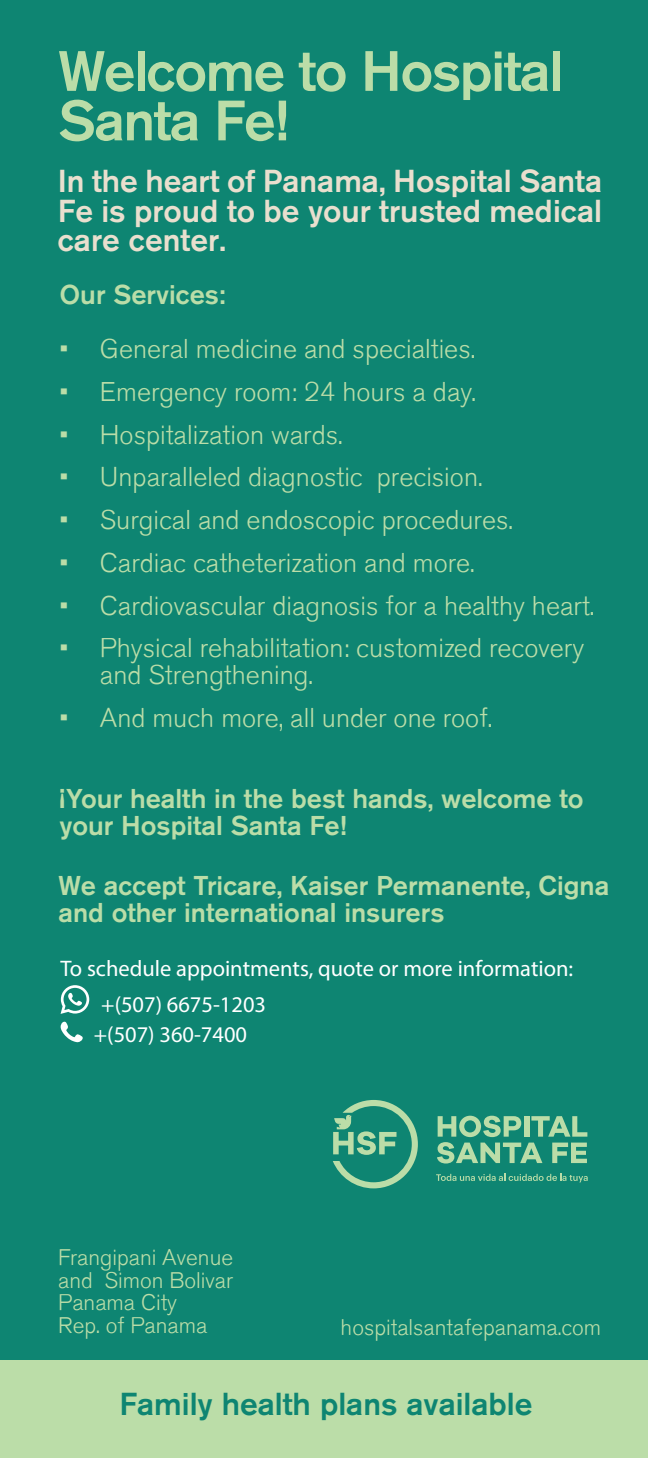
<style>
.page{position:relative;width:648px;height:1458px;background:#0e8572}
.page>*{position:absolute;margin:0;border:0;box-sizing:border-box;transform-origin:0 0}
.t1{font:500 56.25px/49.5px "Akzidenz Grotesk BQ";letter-spacing:-.025em;color:#bbdda8}
.t2{font:500 31.5px/29.2px "Akzidenz Grotesk BQ";color:#e9dfce;text-align:justify}
.t3{font:500 31.5px "Akzidenz Grotesk BQ";color:#0e8572}
.t4{font:300 27px/42.8px "Akzidenz Grotesk BQ";color:#bbdda8}
.t5{font:500 27px/27px "Akzidenz Grotesk BQ";color:#bbdda8}
.t6{font:300 22.5px/22.5px "Akzidenz Grotesk BQ";color:#bbdda8}
.t7{font:300 22.5px "Akzidenz Grotesk";color:#fff}
</style>
<div class="page">
<svg style="left:61px;top:1021px;width:22px;height:21px"></svg>
<svg style="left:61px;top:985px;width:28px;height:29px"></svg>
<svg style="left:437px;top:1116px;width:150px;height:48px"></svg>
<svg style="left:436px;top:1174px;width:152px;height:9px"></svg>
<svg style="left:333px;top:1100px;width:85px;height:88px"></svg>
<div style="left:0;top:1360px;width:648px;height:98px;background:#bbdda8"></div>
<h1 class="t1" style="left:58px;top:51px;width:506px">Welcome to Hospital<br>Santa Fe!</h1>
<p class="t2" style="left:58px;top:169px;width:546px">In the heart of Panama, Hospital Santa Fe is proud to be your trusted medical care center.</p>
<p class="t5" style="left:59px;top:283px;width:168px">Our Services:</p>
<p class="t4" style="left:59px;top:330px;width:536px">ï General medicine and specialties.<br>ï Emergency room: 24 hours a day.<br>ï Hospitalization wards.<br>ï Unparalleled diagnostic precision.<br>ï Surgical and endoscopic procedures.<br>ï Cardiac catheterization and more.<br>ï Cardiovascular diagnosis for a healthy heart. ï Physical rehabilitation: customized recovery</p>
<p class="t4" style="left:59px;top:657px;width:434px;text-indent:41px">and Strengthening.<br>ï And much more, all under one roof.</p>
<p class="t5" style="left:59px;top:787px;width:526px">¡Your health in the best hands, welcome to your Hospital Santa Fe!</p>
<p class="t5" style="left:58px;top:874px;width:552px">We accept Tricare, Kaiser Permanente, Cigna and other international insurers</p>
<p class="t7" style="left:60px;top:960px;width:514px">To schedule appointments, quote or more information:</p>
<p class="t7" style="left:101px;top:995px;width:166px">+(507) 6675-1203</p>
<p class="t7" style="left:94px;top:1026px;width:155px">+(507) 360-7400</p>
<p class="t6" style="left:58px;top:1249px;width:176px">Frangipani Avenue and Simon Bolivar<br>Panama City<br>Rep. of Panama</p>
<p class="t6" style="left:341px;top:1318px;width:262px">hospitalsantafepanama.com</p>
<p class="t3" style="left:119px;top:1392px;width:415px">Family health plans available</p>
</div>
